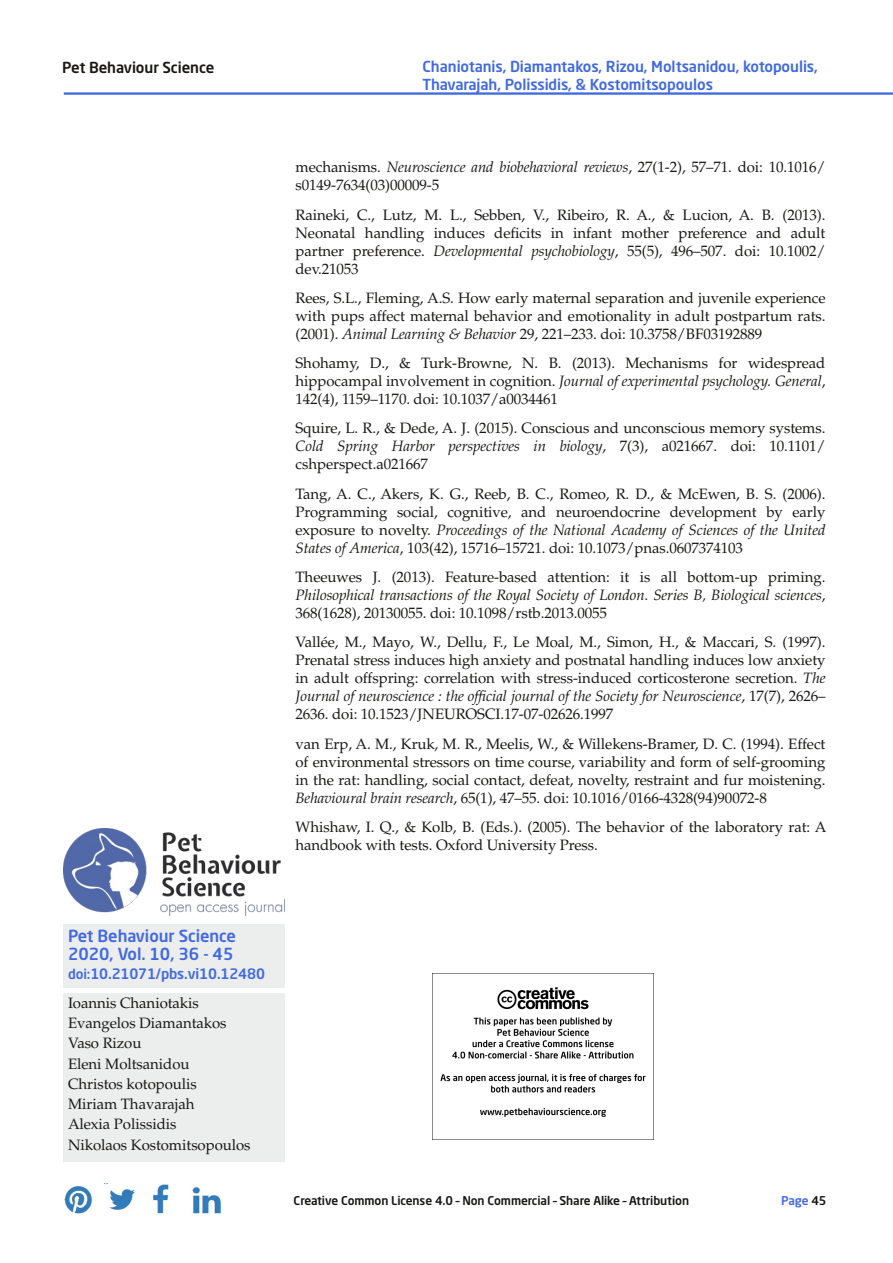
<style>
.page{position:relative;width:893px;height:1263px;background:#fff}
.page>*{position:absolute;margin:0;border:0;box-sizing:border-box;transform-origin:0 0}
.t1{font:500 16.5px/18.8px "Neo Sans Std";letter-spacing:-.005em;color:#4169e1}
.t2{font:15px/18px "Palatino LT Std";letter-spacing:-.005em;color:#181715;text-align:justify}
.t3{font:500 15px/18px "Neo Sans Std";letter-spacing:-.01em;color:#4169e1}
.t4{font:500 15px "Neo Sans Std";letter-spacing:-.01em;color:#181715}
.t5{font:500 14.25px "Neo Sans Std";letter-spacing:-.01em;color:#4169e1}
.t6{font:500 12px "Neo Sans Std";letter-spacing:-.01em;color:#181715}
.t7{font:500 12px "Neo Sans Std";letter-spacing:-.01em;color:#4169e1}
.s1{font-size:13.5px}
.s2{font-style:italic}
.s3{color:#181715}
</style>
<div class="page">
<hr style="left:64px;top:92px;width:829px;height:3px;background:#4169e1">
<img style="left:64px;top:1186px;width:29px;height:28px">
<img style="left:105px;top:1183px;width:30px;height:27px">
<img style="left:153px;top:1184px;width:16px;height:30px">
<img style="left:192px;top:1187px;width:30px;height:27px">
<div style="left:64px;top:993px;width:221px;height:168px;background:#eceded"></div>
<img style="left:64px;top:828px;width:221px;height:87px">
<img style="left:432px;top:973px;width:222px;height:166px">
<div style="left:64px;top:924px;width:221px;height:64px;background:#eceded"></div>
<p class="t4" style="left:62px;top:62px;width:154px">Pet Behaviour Science</p>
<p class="t1" style="left:68px;top:928px;width:170px">Pet Behaviour Science<br>2020, Vol. 10, 36 - 45</p>
<p class="t5" style="left:68px;top:968px;width:198px"><span class="s1">doi:</span>10.21071/pbs.vi10.12480</p>
<p class="t2" style="left:68px;top:994px;width:184px;line-height:20.2px;text-align:left">Ioannis Chaniotakis<br>Evangelos Diamantakos<br>Vaso Rizou<br>Eleni Moltsanidou<br>Christos kotopoulis<br>Miriam Thavarajah<br>Alexia Polissidis<br>Nikolaos Kostomitsopoulos</p>
<p class="t3" style="left:422px;top:59px;width:397px">Chaniotanis, Diamantakos, Rizou, Moltsanidou, kotopoulis,<br>Thavarajah, Polissidis, &amp; Kostomitsopoulos</p>
<p class="t2" style="left:295px;top:160px;width:531px">mechanisms. <span class="s2">Neuroscience and biobehavioral reviews</span>, 27(1-2), 57–71. doi: 10.1016/ s0149-7634(03)00009-5</p>
<p class="t2" style="left:295px;top:207px;width:532px">Raineki, C., Lutz, M. L., Sebben, V., Ribeiro, R. A., &amp; Lucion, A. B. (2013).<br>Neonatal handling induces deficits in infant mother preference and adult partner preference. <span class="s2">Developmental psychobiology</span>, 55(5), 496–507. doi: 10.1002/ dev.21053</p>
<p class="t2" style="left:295px;top:291px;width:532px">Rees, S.L., Fleming, A.S. How early maternal separation and juvenile experience with pups affect maternal behavior and emotionality in adult postpartum rats. (2001). <span class="s2">Animal Learning &amp; Behavior</span> 29, 221–233. doi: 10.3758/BF03192889</p>
<p class="t2" style="left:295px;top:356px;width:532px">Shohamy, D., &amp; Turk-Browne, N. B. (2013). Mechanisms for widespread hippocampal involvement in cognition. <span class="s2">Journal of experimental psychology. General</span>, 142(4), 1159–1170. doi: 10.1037/a0034461</p>
<p class="t2" style="left:295px;top:421px;width:532px">Squire, L. R., &amp; Dede, A. J. (2015). Conscious and unconscious memory systems.<br><span class="s2">Cold Spring Harbor perspectives in biology</span>, 7(3), a021667. doi: 10.1101/ cshperspect.a021667</p>
<p class="t2" style="left:295px;top:486px;width:532px">Tang, A. C., Akers, K. G., Reeb, B. C., Romeo, R. D., &amp; McEwen, B. S. (2006).<br>Programming social, cognitive, and neuroendocrine development by early exposure to novelty. <span class="s2">Proceedings of the National Academy of Sciences of the United States of America</span>, 103(42), 15716–15721. doi: 10.1073/pnas.0607374103</p>
<p class="t2" style="left:295px;top:570px;width:532px">Theeuwes J. (2013). Feature-based attention: it is all bottom-up priming.<br><span class="s2">Philosophical transactions of the Royal Society of London. Series B, Biological sciences</span>, 368(1628), 20130055. doi: 10.1098/rstb.2013.0055</p>
<p class="t2" style="left:295px;top:635px;width:532px">Vallée, M., Mayo, W., Dellu, F., Le Moal, M., Simon, H., &amp; Maccari, S. (1997).<br>Prenatal stress induces high anxiety and postnatal handling induces low anxiety in adult offspring: correlation with stress-induced corticosterone secretion. <span class="s2">The Journal of neuroscience : the official journal of the Society for Neuroscience</span>, 17(7), 2626– 2636. doi: 10.1523/JNEUROSCI.17-07-02626.1997</p>
<p class="t2" style="left:295px;top:736px;width:532px">van Erp, A. M., Kruk, M. R., Meelis, W., &amp; Willekens-Bramer, D. C. (1994). Effect of environmental stressors on time course, variability and form of self-grooming in the rat: handling, social contact, defeat, novelty, restraint and fur moistening.<br><span class="s2">Behavioural brain research</span>, 65(1), 47–55. doi: 10.1016/0166-4328(94)90072-8</p>
<p class="t2" style="left:295px;top:819px;width:532px">Whishaw, I. Q., &amp; Kolb, B. (Eds.). (2005). The behavior of the laboratory rat: A handbook with tests. Oxford University Press.</p>
<p class="t6" style="left:294px;top:1196px;width:397px">Creative Common License 4.0 – Non Commercial – Share Alike – Attribution</p>
<p class="t7" style="left:781px;top:1196px;width:47px">Page <span class="s3">45</span></p>
</div>
